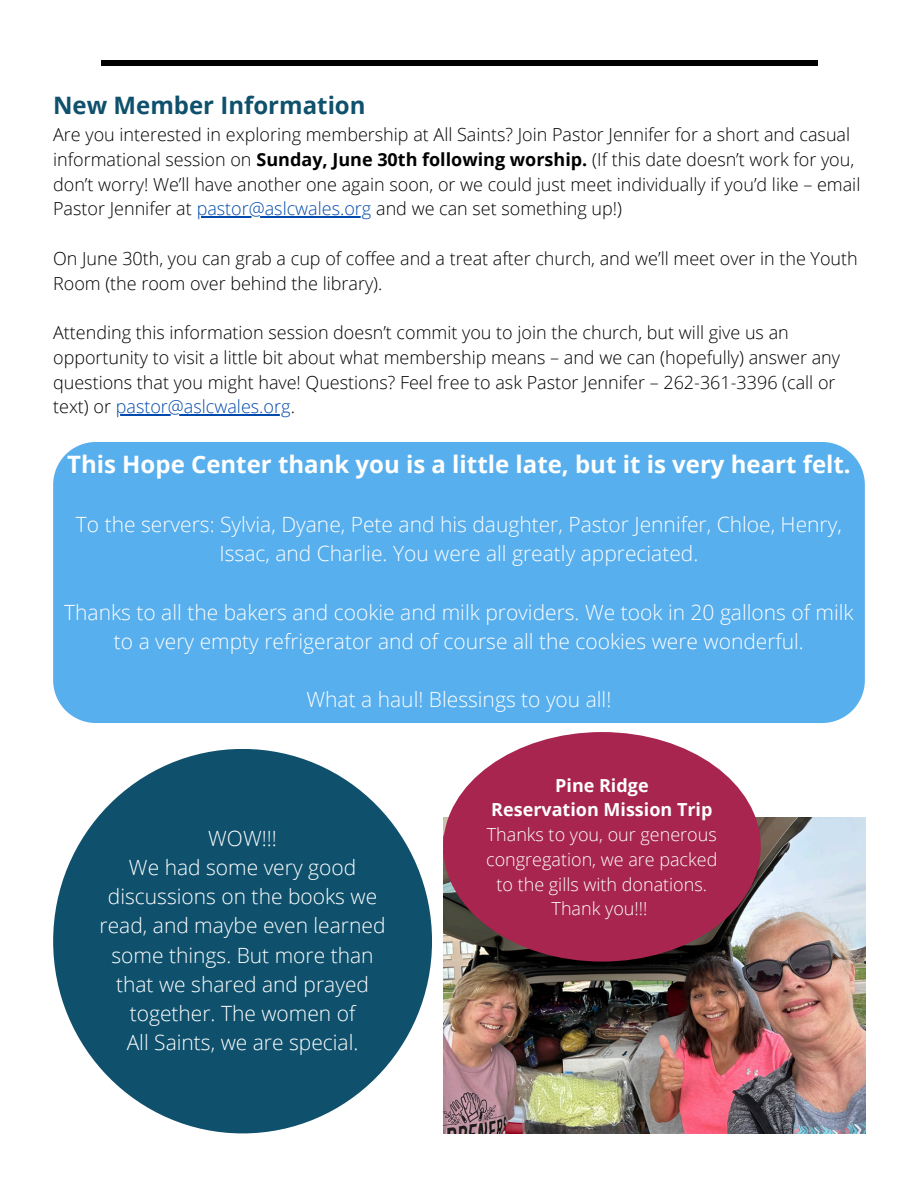
<style>
.page{position:relative;width:918px;height:1188px;background:#fff}
.page>*{position:absolute;margin:0;border:0;box-sizing:border-box;transform-origin:0 0}
.t1{font:700 24px "Open Sans";color:#fff}
.t2{font:700 24px "Open Sans";color:#0f516d}
.t3{font:300 21px/29.2px "Open Sans";color:#fff;text-align:center}
.t4{font:300 18px/24.8px "Open Sans";color:#000}
.t5{font:300 18px/24.8px "Open Sans";color:#fff;text-align:center}
.t6{font:700 18px "Open Sans";color:#fff}
.s1{font-weight:700}
.s2{color:#004aad}
</style>
<div class="page">
<div style="left:101px;top:60px;width:717px;height:6px;background:#000"></div>
<div style="left:53px;top:442px;width:812px;height:281px;background:#58afed"></div>
<div style="left:53px;top:749px;width:379px;height:384px;background:#0f516d;border-radius:50%"></div>
<img style="left:443px;top:818px;width:422px;height:316px">
<div style="left:443px;top:732px;width:318px;height:230px;background:#a7254f;border-radius:50%"></div>
<hr style="left:197px;top:217px;width:175px;height:1px;background:#004aad">
<hr style="left:116px;top:415px;width:175px;height:1px;background:#004aad">
<p class="t2" style="left:53px;top:89px;width:314px">New Member Information</p>
<p class="t4" style="left:53px;top:122px;width:809px">Are you interested in exploring membership at All Saints? Join Pastor Jennifer for a short and casual informational session on <span class="s1">Sunday, June 30th following worship.</span> (If this date doesn’t work for you, don’t worry! We’ll have another one again soon, or we could just meet individually if you’d like – email Pastor Jennifer at <span class="s2">pastor@aslcwales.org</span> and we can set something up!)</p>
<p class="t4" style="left:53px;top:246px;width:806px">On June 30th, you can grab a cup of coffee and a treat after church, and we’ll meet over in the Youth<br>Room (the room over behind the library).</p>
<p class="t4" style="left:53px;top:320px;width:788px">Attending this information session doesn’t commit you to join the church, but will give us an opportunity to visit a little bit about what membership means – and we can (hopefully) answer any questions that you might have! Questions? Feel free to ask Pastor Jennifer – 262-361-3396 (call or text) or <span class="s2">pastor@aslcwales.org</span>.</p>
<p class="t1" style="left:67px;top:448px;width:785px">This Hope Center thank you is a little late, but it is very heart felt.</p>
<p class="t3" style="left:76px;top:509px;width:767px">To the servers: Sylvia, Dyane, Pete and his daughter, Pastor Jennifer, Chloe, Henry,<br>Issac, and Charlie. You were all greatly appreciated.</p>
<p class="t3" style="left:64px;top:597px;width:791px">Thanks to all the bakers and cookie and milk providers. We took in 20 gallons of milk to a very empty refrigerator and of course all the cookies were wonderful.</p>
<p class="t3" style="left:307px;top:685px;width:306px">What a haul! Blessings to you all!</p>
<h1 class="t3" style="left:100px;top:823px;width:287px">WOW!!!<br>We had some very good discussions on the books we read, and maybe even learned some things. But more than that we shared and prayed together. The women of<br>All Saints, we are special.</h1>
<h2 class="t6" style="left:555px;top:772px;width:95px">Pine Ridge</h2>
<h2 class="t6" style="left:491px;top:797px;width:223px">Reservation Mission Trip</h2>
<h2 class="t5" style="left:486px;top:822px;width:233px">Thanks to you, our generous congregation, we are packed to the gills with donations.</h2>
<p class="t5" style="left:552px;top:896px;width:97px">Thank you!!!</p>
</div>
